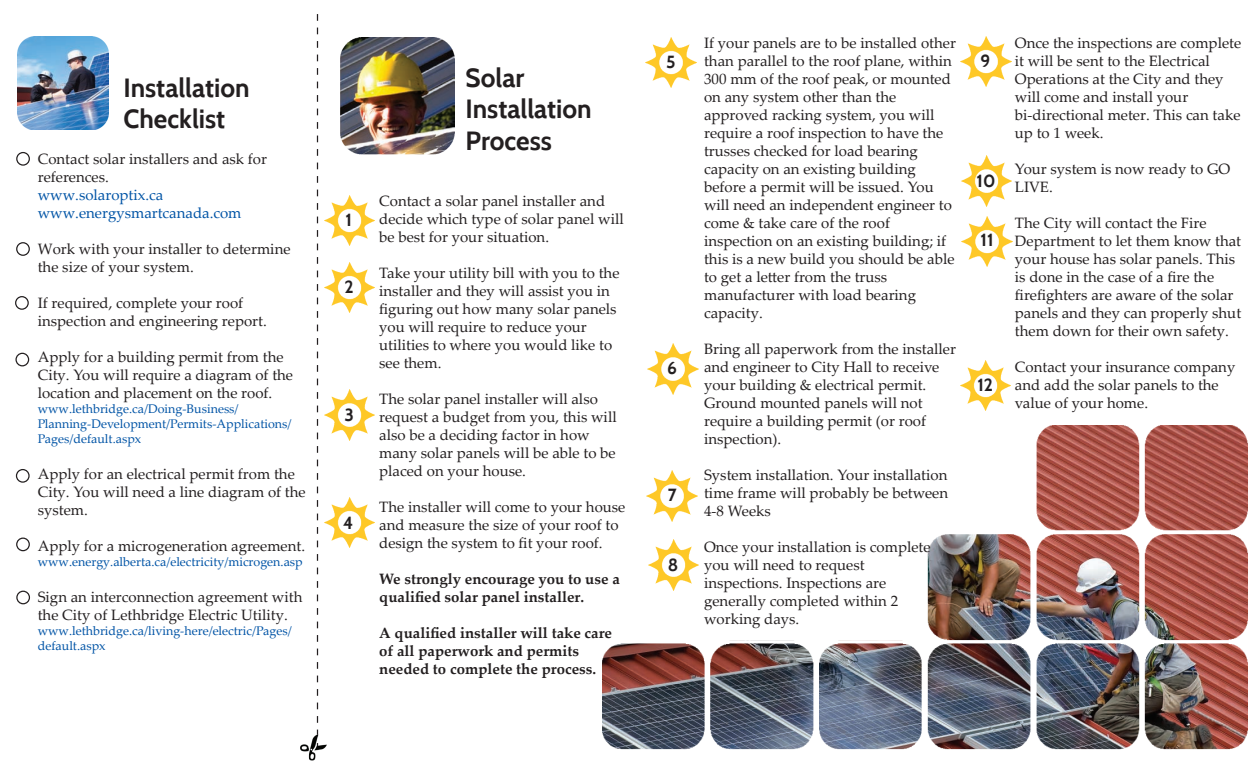
<style>
.page{position:relative;width:1260px;height:765px;background:#fff}
.page>*{position:absolute;margin:0;border:0;box-sizing:border-box;transform-origin:0 0}
.t1{font:700 26.25px/31.5px "Cabin";color:#231f20}
.t2{font:700 17.5px "Cabin";color:#231f20}
.t3{font:15px/18px "Palatino Linotype";color:#231f20}
.t4{font:700 15px/18px "Palatino Linotype";color:#231f20}
.t5{font:15px/18px "Palatino Linotype";color:#0154a6}
.t6{font:12.5px/15px "Palatino Linotype";color:#0154a6}
</style>
<div class="page">
<img style="left:603px;top:425px;width:645px;height:325px">
<div style="left:601px;top:425px;width:107px;height:216px;background:#fff"></div>
<div style="left:709px;top:425px;width:323px;height:107px;background:#fff"></div>
<div style="left:704px;top:525px;width:220px;height:115px;background:#fff"></div>
<img style="left:340px;top:37px;width:114px;height:118px">
<img style="left:324px;top:195px;width:51px;height:51px">
<img style="left:324px;top:262px;width:51px;height:51px">
<img style="left:324px;top:390px;width:51px;height:50px">
<img style="left:324px;top:497px;width:51px;height:51px">
<img style="left:646px;top:37px;width:51px;height:51px">
<img style="left:648px;top:344px;width:50px;height:50px">
<img style="left:647px;top:471px;width:51px;height:50px">
<img style="left:648px;top:540px;width:51px;height:50px">
<img style="left:961px;top:36px;width:51px;height:51px">
<img style="left:961px;top:156px;width:51px;height:50px">
<img style="left:962px;top:216px;width:50px;height:51px">
<img style="left:960px;top:360px;width:51px;height:51px">
<svg style="left:317px;top:14px;width:1px;height:721px"></svg>
<img style="left:301px;top:735px;width:26px;height:26px">
<img style="left:17px;top:36px;width:91px;height:94px">
<div style="left:15px;top:296px;width:14px;height:14px;border:1px solid #231f20;border-radius:50%"></div>
<div style="left:16px;top:242px;width:14px;height:14px;border:1px solid #231f20;border-radius:50%"></div>
<div style="left:16px;top:152px;width:14px;height:14px;border:1px solid #231f20;border-radius:50%"></div>
<div style="left:16px;top:538px;width:14px;height:13px;border:1px solid #231f20;border-radius:50%"></div>
<div style="left:15px;top:353px;width:14px;height:13px;border:1px solid #231f20;border-radius:50%"></div>
<div style="left:16px;top:469px;width:14px;height:14px;border:1px solid #231f20;border-radius:50%"></div>
<div style="left:16px;top:591px;width:14px;height:13px;border:1px solid #231f20;border-radius:50%"></div>
<h1 class="t1" style="left:124px;top:72px;width:128px">Installation<br>Checklist</h1>
<p class="t3" style="left:38px;top:149px;width:231px">Contact solar installers and ask for references.</p>
<p class="t5" style="left:38px;top:185px;width:205px">www.solaroptix.ca www.energysmartcanada.com</p>
<p class="t3" style="left:38px;top:239px;width:254px">Work with your installer to determine the size of your system.</p>
<p class="t3" style="left:38px;top:293px;width:231px">If required, complete your roof inspection and engineering report.</p>
<p class="t3" style="left:38px;top:347px;width:257px">Apply for a building permit from the<br>City. You will require a diagram of the location and placement on the roof.</p>
<p class="t6" style="left:38px;top:400px;width:255px">www.lethbridge.ca/Doing-Business/<br>Planning-Development/Permits-Applications/<br>Pages/default.aspx</p>
<p class="t3" style="left:38px;top:464px;width:270px">Apply for an electrical permit from the<br>City. You will need a line diagram of the system.</p>
<p class="t3" style="left:38px;top:536px;width:269px">Apply for a microgeneration agreement.</p>
<p class="t6" style="left:38px;top:553px;width:267px">www.energy.alberta.ca/electricity/microgen.asp</p>
<p class="t3" style="left:38px;top:587px;width:266px">Sign an interconnection agreement with the City of Lethbridge Electric Utility.</p>
<p class="t6" style="left:38px;top:622px;width:255px">www.lethbridge.ca/living-here/electric/Pages/ default.aspx</p>
<p class="t2" style="left:346px;top:210px;width:8px">1</p>
<p class="t2" style="left:344px;top:276px;width:11px">2</p>
<p class="t2" style="left:344px;top:405px;width:11px">3</p>
<p class="t2" style="left:343px;top:512px;width:12px">4</p>
<h1 class="t1" style="left:466px;top:62px;width:128px">Solar<br>Installation<br>Process</h1>
<p class="t3" style="left:379px;top:191px;width:246px">Contact a solar panel installer and decide which type of solar panel will be best for your situation.</p>
<p class="t3" style="left:379px;top:263px;width:242px">Take your utility bill with you to the installer and they will assist you in figuring out how many solar panels you will require to reduce your utilities to where you would like to see them.</p>
<p class="t3" style="left:379px;top:389px;width:239px">The solar panel installer will also request a budget from you, this will also be a deciding factor in how many solar panels will be able to be placed on your house.</p>
<p class="t3" style="left:379px;top:497px;width:248px">The installer will come to your house and measure the size of your roof to design the system to fit your roof.</p>
<p class="t4" style="left:379px;top:570px;width:242px">We strongly encourage you to use a qualified solar panel installer.</p>
<p class="t4" style="left:379px;top:624px;width:234px">A qualified installer will take care of all paperwork and permits needed to complete the process.</p>
<p class="t2" style="left:666px;top:52px;width:11px">5</p>
<p class="t2" style="left:667px;top:357px;width:11px">6</p>
<p class="t2" style="left:668px;top:485px;width:10px">7</p>
<p class="t2" style="left:668px;top:555px;width:12px">8</p>
<p class="t3" style="left:704px;top:34px;width:253px">If your panels are to be installed other than parallel to the roof plane, within<br>300 mm of the roof peak, or mounted on any system other than the approved racking system, you will require a roof inspection to have the trusses checked for load bearing capacity on an existing building before a permit will be issued. You will need an independent engineer to come &amp; take care of the roof inspection on an existing building; if this is a new build you should be able to get a letter from the truss manufacturer with load bearing capacity.</p>
<p class="t3" style="left:704px;top:340px;width:253px">Bring all paperwork from the installer and engineer to City Hall to receive your building &amp; electrical permit.<br>Ground mounted panels will not require a building permit (or roof inspection).</p>
<p class="t3" style="left:704px;top:466px;width:246px;text-align:justify">System installation. Your installation time frame will probably be between 4-8 Weeks</p>
<p class="t3" style="left:704px;top:538px;width:228px">Once your installation is complete you will need to request inspections. Inspections are generally completed within 2 working days.</p>
<p class="t2" style="left:981px;top:50px;width:11px">9</p>
<p class="t2" style="left:977px;top:170px;width:20px">10</p>
<p class="t2" style="left:981px;top:230px;width:14px">11</p>
<p class="t2" style="left:977px;top:374px;width:17px">12</p>
<p class="t3" style="left:1015px;top:33px;width:228px">Once the inspections are complete it will be sent to the Electrical<br>Operations at the City and they will come and install your bi-directional meter. This can take up to 1 week.</p>
<p class="t3" style="left:1015px;top:159px;width:217px">Your system is now ready to GO<br>LIVE.</p>
<p class="t3" style="left:1015px;top:213px;width:228px">The City will contact the Fire<br>Department to let them know that your house has solar panels. This is done in the case of a fire the firefighters are aware of the solar panels and they can properly shut them down for their own safety.</p>
<p class="t3" style="left:1015px;top:357px;width:222px">Contact your insurance company and add the solar panels to the value of your home.</p>
</div>
